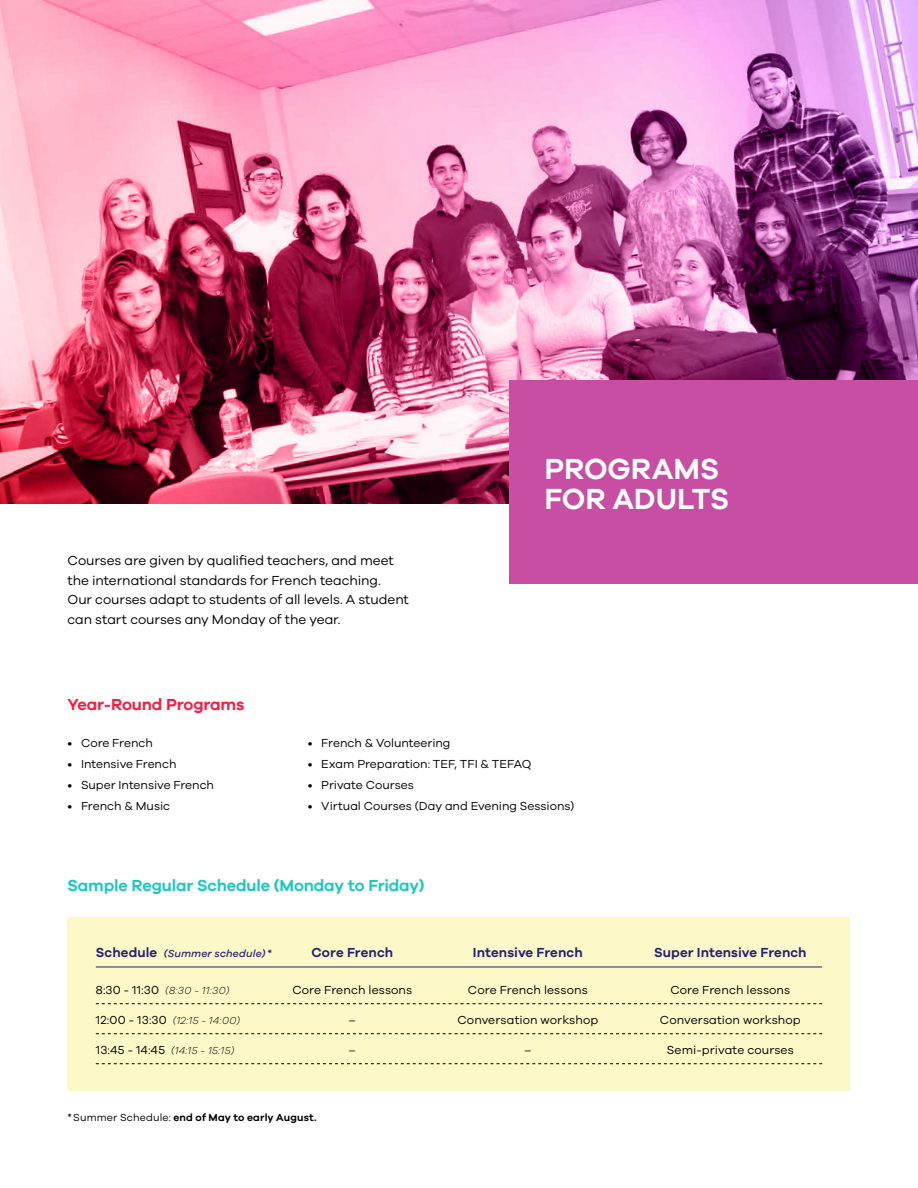
<style>
.page{position:relative;width:918px;height:1188px;background:#fff}
.page>*{position:absolute;margin:0;border:0;box-sizing:border-box;transform-origin:0 0}
.t1{font:700 30px/30px "Galano Grotesque Semi";color:#fff}
.t2{font:700 16.5px "Galano Grotesque Semi";letter-spacing:-.01em;color:#1bc8c0}
.t3{font:700 16.5px "Galano Grotesque Semi";letter-spacing:-.015em;color:#ff163c}
.t4{font:13.5px/19.5px "Galano Grotesque Regular";letter-spacing:-.005em;color:#000}
.t5{font:700 13.5px "Galano Grotesque Semi";letter-spacing:.005em;color:#25216d}
.t6{font:12px "Galano Grotesque Regular";color:#000}
.t7{font:10.5px "Galano Grotesque Light Italic";letter-spacing:.04em;color:#000}
.t8{font:700 10.5px "Galano Grotesque Semi";letter-spacing:.01em;color:#000}
.t9{font:10.5px "Galano Grotesque Medium Italic";letter-spacing:.015em;color:#25216d}
.s1{font-family:"Galano Grotesque Semi";font-weight:700;font-size:13.5px}
.s2{font-family:"Galano Grotesque Regular";font-size:12px}
.s3{font-family:"Galano Grotesque Regular";font-weight:400}
</style>
<div class="page">
<img style="left:0;top:0;width:918px;height:503px">
<div style="left:68px;top:917px;width:782px;height:174px;background:#fdf8c7"></div>
<hr style="left:96px;top:967px;width:726px;height:1px;background:#25216d">
<svg style="left:96px;top:1003px;width:726px;height:1px"></svg>
<svg style="left:96px;top:1033px;width:726px;height:1px"></svg>
<svg style="left:96px;top:1063px;width:726px;height:1px"></svg>
<div style="left:510px;top:380px;width:408px;height:203px;background:#c74ea2"></div>
<p class="t4" style="left:68px;top:551px;width:343px">Courses are given by qualified teachers, and meet the international standards for French teaching.<br>Our courses adapt to students of all levels. A student can start courses any Monday of the year.</p>
<h1 class="t1" style="left:544px;top:453px;width:186px">PROGRAMS<br>FOR ADULTS</h1>
<h2 class="t3" style="left:68px;top:694px;width:178px">Year-Round Programs</h2>
<p class="t6" style="left:68px;top:736px;width:87px">• Core French</p>
<p class="t6" style="left:68px;top:757px;width:111px">• Intensive French</p>
<p class="t6" style="left:68px;top:778px;width:148px">• Super Intensive French</p>
<p class="t6" style="left:68px;top:799px;width:104px">• French &amp; Music</p>
<p class="t6" style="left:308px;top:736px;width:144px">• French &amp; Volunteering</p>
<p class="t6" style="left:308px;top:757px;width:225px">• Exam Preparation: TEF, TFI &amp; TEFAQ</p>
<p class="t6" style="left:308px;top:778px;width:108px">• Private Courses</p>
<p class="t6" style="left:308px;top:799px;width:268px">• Virtual Courses (Day and Evening Sessions)</p>
<h2 class="t2" style="left:68px;top:875px;width:358px">Sample Regular Schedule (Monday to Friday)</h2>
<p class="t9" style="left:96px;top:947px;width:177px"><span class="s1">Schedule</span> (Summer schedule) *</p>
<p class="t5" style="left:312px;top:944px;width:83px">Core French</p>
<p class="t5" style="left:473px;top:944px;width:111px">Intensive French</p>
<p class="t5" style="left:654px;top:944px;width:154px">Super Intensive French</p>
<p class="t7" style="left:96px;top:984px;width:135px"><span class="s2">8:30 - 11:30</span> (8:30 - 11:30)</p>
<p class="t6" style="left:292px;top:982px;width:121px">Core French lessons</p>
<p class="t6" style="left:468px;top:982px;width:121px">Core French lessons</p>
<p class="t6" style="left:670px;top:982px;width:121px">Core French lessons</p>
<p class="t7" style="left:96px;top:1014px;width:146px"><span class="s2">12:00 - 13:30</span> (12:15 - 14:00)</p>
<p class="t6" style="left:349px;top:1012px;width:9px">–</p>
<p class="t6" style="left:457px;top:1012px;width:142px">Conversation workshop</p>
<p class="t6" style="left:660px;top:1012px;width:142px">Conversation workshop</p>
<p class="t7" style="left:96px;top:1044px;width:140px"><span class="s2">13:45 - 14:45</span> (14:15 - 15:15)</p>
<p class="t6" style="left:349px;top:1042px;width:9px">–</p>
<p class="t6" style="left:524px;top:1042px;width:9px">–</p>
<p class="t6" style="left:667px;top:1042px;width:128px">Semi-private courses</p>
<p class="t8" style="left:68px;top:1111px;width:251px"><span class="s3">*Summer Schedule:</span> end of May to early August.</p>
</div>
